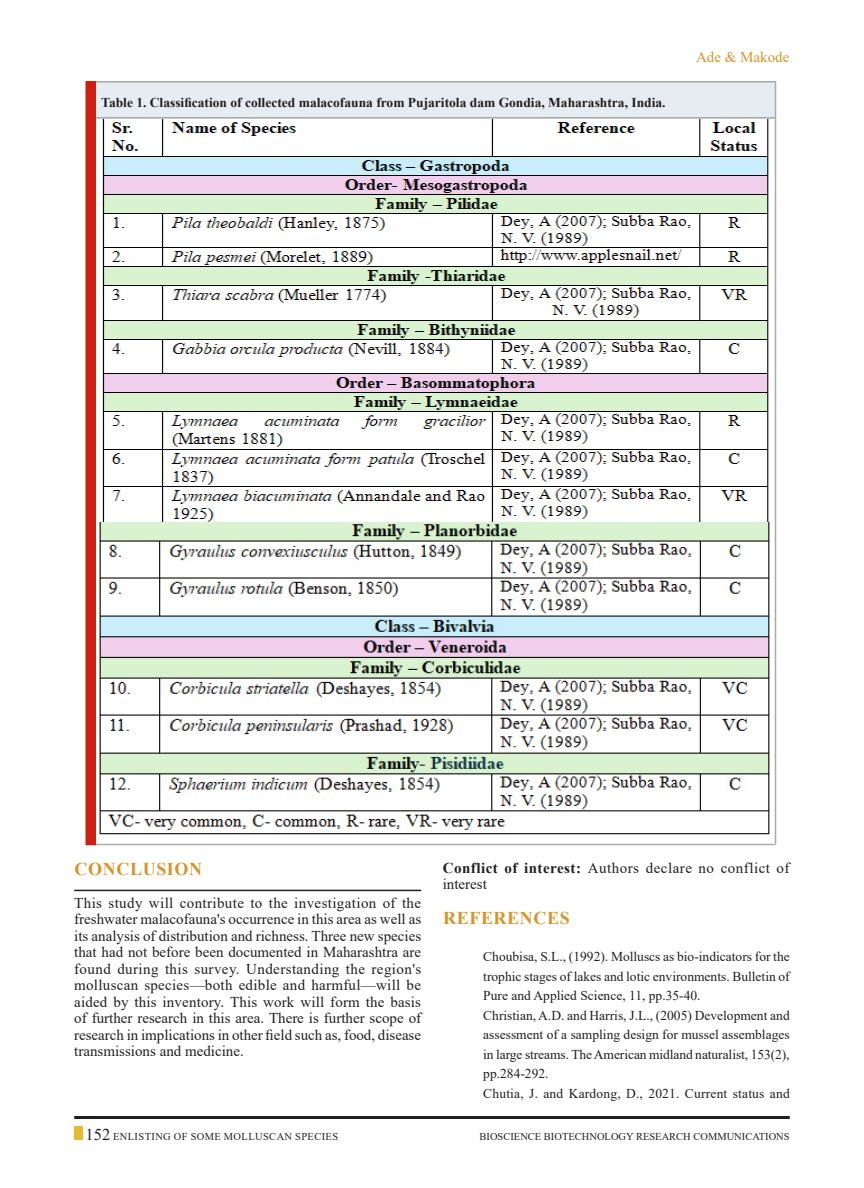
<style>
.page{position:relative;width:864px;height:1188px;background:#fff}
.page>*{position:absolute;margin:0;border:0;box-sizing:border-box;transform-origin:0 0}
.Body_text{font:700 18px "Times New Roman";letter-spacing:.035em;color:#d69429}
.References{font:700 18px "Times New Roman";letter-spacing:.035em;color:#d69429}
.Body_text-2{font:15px/16.5px "Times New Roman";color:#231f20;text-align:justify}
.Body_text-3{font:15px/16.5px "Times New Roman";letter-spacing:.035em;color:#231f20}
.Body_text-4{font:15px "Times New Roman";color:#d69429}
.References-2{font:13.5px/19.5px "Times New Roman";color:#231f20;text-align:justify}
.Body_text-5{font:700 13.5px "Times New Roman";color:#231f20}
.t1{font:10.5px "Times New Roman";letter-spacing:.035em;color:#231f20}
.t2{font:10.5px "Times New Roman";color:#231f20}
.s1{font-weight:700}
.s2{font-size:16.5px}
</style>
<div class="page">
<div style="left:74px;top:1126px;width:9px;height:14px;background:#eaba2e"></div>
<hr style="left:74px;top:1116px;width:716px;height:3px;background:#231f20">
<hr style="left:74px;top:890px;width:347px;height:1px;background:#231f20">
<img style="left:96px;top:119px;width:679px;height:725px">
<div style="left:94px;top:81px;width:681px;height:37px;background:#e5ecf2"></div>
<hr style="left:94px;top:117px;width:681px;height:1px;background:#a8aaad">
<hr style="left:94px;top:81px;width:681px;height:1px;background:#a8aaad">
<hr style="left:94px;top:844px;width:681px;height:1px;background:#a8aaad">
<hr style="left:775px;top:81px;width:1px;height:763px;background:#a8aaad">
<div style="left:86px;top:81px;width:10px;height:764px;background:#ce1f10"></div>
<p class="Body_text-5" style="left:101px;top:92px;width:566px">Table 1. Classification of collected malacofauna from Pujaritola dam Gondia, Maharashtra, India.</p>
<p class="Body_text-4" style="left:696px;top:47px;width:95px">Ade &amp; Makode</p>
<p class="Body_text" style="left:75px;top:856px;width:129px">CONCLUSION</p>
<p class="Body_text-2" style="left:74px;top:894px;width:349px">This study will contribute to the investigation of the freshwater malacofauna's occurrence in this area as well as its analysis of distribution and richness. Three new species that had not before been documented in Maharashtra are found during this survey. Understanding the region's molluscan species—both edible and harmful—will be aided by this inventory. This work will form the basis of further research in this area. There is further scope of research in implications in other field such as, food, disease transmissions and medicine.</p>
<p class="Body_text-3" style="left:443px;top:859px;width:348px"><span class="s1">Conflict of interest:</span> Authors declare no conflict of interest</p>
<p class="References" style="left:443px;top:905px;width:128px">REFERENCES</p>
<p class="References-2" style="left:483px;top:946px;width:308px">Choubisa, S.L., (1992). Molluscs as bio-indicators for the trophic stages of lakes and lotic environments. Bulletin of Pure and Applied Science, 11, pp.35-40.</p>
<p class="References-2" style="left:443px;top:1005px;width:26px">C</p>
<p class="References-2" style="left:483px;top:1005px;width:308px;text-indent:9px">hristian, A.D. and Harris, J.L., (2005) Development and assessment of a sampling design for mussel assemblages in large streams. The American midland naturalist, 153(2), pp.284-292.</p>
<p class="References-2" style="left:443px;top:1083px;width:26px">C</p>
<p class="References-2" style="left:492px;top:1083px;width:299px">hutia, J. and Kardong, D., 2021. Current status and</p>
<p class="t1" style="left:86px;top:1129px;width:56px"><span class="s2">152</span> Enlisti</p>
<p class="t1" style="left:155px;top:1129px;width:181px">ng of Some Mollus can Species</p>
<p class="t1" style="left:480px;top:1129px;width:43px">BIOSCIENCE</p>
<p class="t1" style="left:544px;top:1129px;width:33px">BIOTECHNOLO</p>
<p class="t1" style="left:619px;top:1129px;width:45px">GY RESEARCH</p>
<p class="t2" style="left:693px;top:1129px;width:98px">COMMUNICATION S</p>
</div>
